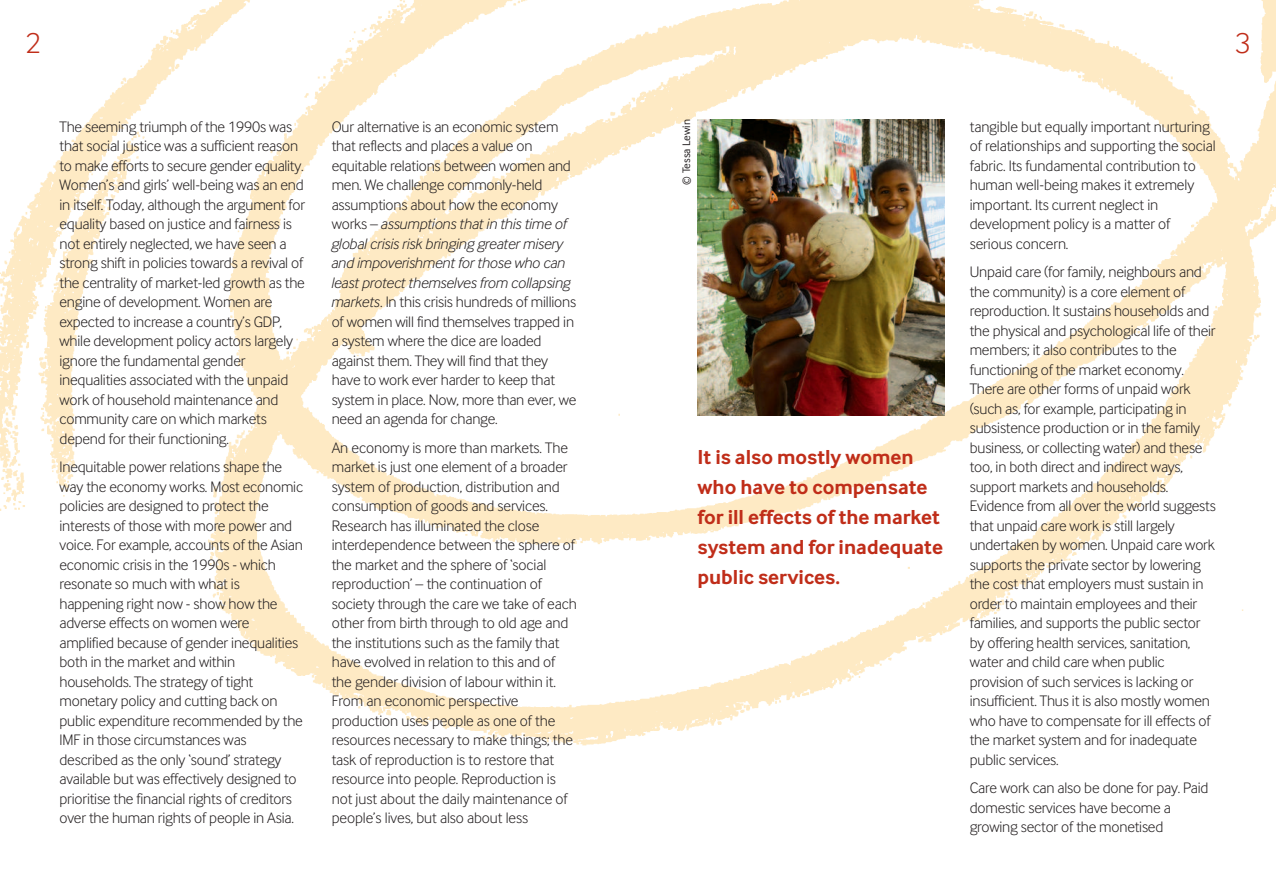
<style>
.page{position:relative;width:1276px;height:893px;background:#fff}
.page>*{position:absolute;margin:0;border:0;box-sizing:border-box;transform-origin:0 0}
.t1{font:30px "Inter Face CE Da Ma Lt";color:#c02d19}
.t2{font:700 21px/30px "Inter Face CE Da Ma";color:#c02d19}
.t3{font:15.75px/19.5px "Inter Face CE Da Ma Lt";letter-spacing:-.01em;color:#231f20}
.t4{font:11.25px "Inter Face CE Da Ma";color:#231f20}
.s1{font-style:italic}
</style>
<div class="page">
<img style="left:0;top:0;width:1276px;height:746px">
<img style="left:697px;top:119px;width:247px;height:297px">
<h1 class="t1" style="left:26px;top:33px;width:17px">2</h1>
<h1 class="t1" style="left:1235px;top:33px;width:17px">3</h1>
<p class="t3" style="left:60px;top:118px;width:247px">The seeming triumph of the 1990s was that social justice was a sufficient reason to make efforts to secure gender equality.<br>Women’s and girls’ well-being was an end in itself. Today, although the argument for equality based on justice and fairness is not entirely neglected, we have seen a strong shift in policies towards a revival of the centrality of market-led growth as the engine of development. Women are expected to increase a country’s GDP, while development policy actors largely ignore the fundamental gender inequalities associated with the unpaid work of household maintenance and community care on which markets depend for their functioning.</p>
<p class="t3" style="left:60px;top:459px;width:245px">Inequitable power relations shape the way the economy works. Most economic policies are designed to protect the interests of those with more power and voice. For example, accounts of the Asian economic crisis in the 1990s - which resonate so much with what is happening right now - show how the adverse effects on women were amplified because of gender inequalities both in the market and within households. The strategy of tight monetary policy and cutting back on public expenditure recommended by the IMF in those circumstances was described as the only ‘sound’ strategy available but was effectively designed to prioritise the financial rights of creditors over the human rights of people in Asia.</p>
<p class="t3" style="left:332px;top:118px;width:246px">Our alternative is an economic system that reflects and places a value on equitable relations between women and men. We challenge commonly-held assumptions about how the economy works – <span class="s1">assumptions that in this time of global crisis risk bringing greater misery and impoverishment for those who can least protect themselves from collapsing markets</span>. In this crisis hundreds of millions of women will find themselves trapped in a system where the dice are loaded against them. They will find that they have to work ever harder to keep that system in place. Now, more than ever, we need an agenda for change.</p>
<p class="t3" style="left:332px;top:439px;width:247px">An economy is more than markets. The market is just one element of a broader system of production, distribution and consumption of goods and services.<br>Research has illuminated the close interdependence between the sphere of the market and the sphere of ‘social reproduction’ – the continuation of society through the care we take of each other from birth through to old age and the institutions such as the family that have evolved in relation to this and of the gender division of labour within it.<br>From an economic perspective production uses people as one of the resources necessary to make things; the task of reproduction is to restore that resource into people. Reproduction is not just about the daily maintenance of people’s lives, but also about less</p>
<p class="t4" style="left:682px;top:185px;width:67px;rotate:-90deg">© Tessa Lewin</p>
<h2 class="t2" style="left:697px;top:444px;width:247px">It is also mostly women who have to compensate for ill effects of the market system and for inadequate public services.</h2>
<p class="t3" style="left:969px;top:118px;width:247px">tangible but equally important nurturing of relationships and supporting the social fabric. Its fundamental contribution to human well-being makes it extremely important. Its current neglect in development policy is a matter of serious concern.</p>
<p class="t3" style="left:969px;top:264px;width:247px">Unpaid care (for family, neighbours and the community) is a core element of reproduction. It sustains households and the physical and psychological life of their members; it also contributes to the functioning of the market economy.<br>There are other forms of unpaid work (such as, for example, participating in subsistence production or in the family business, or collecting water) and these too, in both direct and indirect ways, support markets and households.<br>Evidence from all over the world suggests that unpaid care work is still largely undertaken by women. Unpaid care work supports the private sector by lowering the cost that employers must sustain in order to maintain employees and their families, and supports the public sector by offering health services, sanitation, water and child care when public provision of such services is lacking or insufficient. Thus it is also mostly women who have to compensate for ill effects of the market system and for inadequate public services.</p>
<p class="t3" style="left:969px;top:780px;width:240px">Care work can also be done for pay. Paid domestic services have become a growing sector of the monetised</p>
</div>
